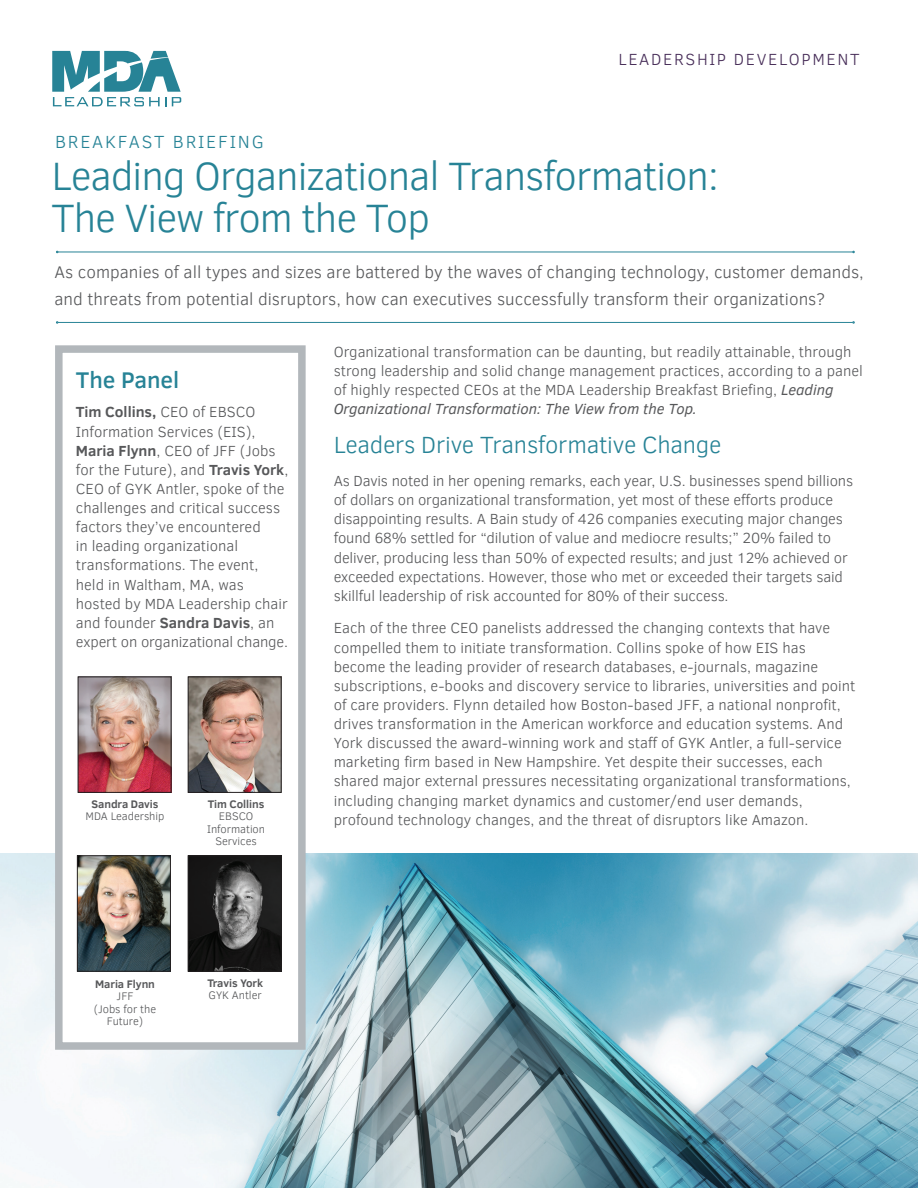
<style>
.page{position:relative;width:918px;height:1188px;background:#fff}
.page>*{position:absolute;margin:0;border:0;box-sizing:border-box;transform-origin:0 0}
.t1{font:300 40.5px/42px "Clear Sans";letter-spacing:-.025em;color:#278396}
.t2{font:300 24px "Clear Sans";letter-spacing:-.01em;color:#278396}
.t3{font:500 23.25px "Clear Sans";letter-spacing:-.005em;color:#278396}
.t4{font:300 18px "Clear Sans";letter-spacing:.1em;color:#278396}
.t5{font:300 17.25px/27px "Clear Sans";color:#57585a}
.t6{font:300 16.5px "Clear Sans";letter-spacing:.1em;color:#482e59}
.t7{font:300 15px/19.2px "Clear Sans";color:#57585a}
.t8{font:300 11.25px/12.1px "Clear Sans";letter-spacing:-.005em;color:#57585a;text-align:center}
.t9{font:700 11.25px "Clear Sans";letter-spacing:-.005em;color:#57585a}
.s1{font-weight:400;font-style:italic}
.s2{font-weight:700}
</style>
<div class="page">
<img style="left:0;top:853px;width:918px;height:335px">
<div style="left:55px;top:345px;width:251px;height:705px;background:#fff;border:8px solid #b2b7bb"></div>
<img style="left:80px;top:679px;width:89px;height:112px">
<div style="left:78px;top:677px;width:93px;height:116px;border:1px solid #231f20"></div>
<img style="left:79px;top:858px;width:90px;height:111px">
<div style="left:77px;top:856px;width:94px;height:115px;border:1px solid #231f20"></div>
<img style="left:190px;top:679px;width:89px;height:112px">
<div style="left:188px;top:677px;width:93px;height:116px;border:1px solid #231f20"></div>
<img style="left:190px;top:858px;width:89px;height:111px">
<div style="left:188px;top:856px;width:93px;height:115px;border:1px solid #231f20"></div>
<svg style="left:52px;top:51px;width:129px;height:55px"></svg>
<hr style="left:58px;top:252px;width:795px;height:1px;background:#278396">
<hr style="left:58px;top:322px;width:795px;height:1px;background:#278396">
<p class="t6" style="left:618px;top:49px;width:243px">LEADERSHIP DEVELOPMENT</p>
<p class="t4" style="left:55px;top:130px;width:210px">BREAKFAST BRIEFING</p>
<h1 class="t1" style="left:52px;top:155px;width:669px">Leading Organizational Transformation:<br>The View from the Top</h1>
<p class="t5" style="left:55px;top:259px;width:811px">As companies of all types and sizes are battered by the waves of changing technology, customer demands, and threats from potential disruptors, how can executives successfully transform their organizations?</p>
<p class="t7" style="left:334px;top:342px;width:531px">Organizational transformation can be daunting, but readily attainable, through strong leadership and solid change management practices, according to a panel of highly respected CEOs at the MDA Leadership Breakfast Briefing, <span class="s1">Leading Organizational Transformation: The View from the Top.</span></p>
<h2 class="t2" style="left:334px;top:429px;width:389px">Leaders Drive Transformative Change</h2>
<p class="t7" style="left:334px;top:471px;width:521px">As Davis noted in her opening remarks, each year, U.S. businesses spend billions of dollars on organizational transformation, yet most of these efforts produce disappointing results. A Bain study of 426 companies executing major changes found 68% settled for “dilution of value and mediocre results;” 20% failed to deliver, producing less than 50% of expected results; and just 12% achieved or exceeded expectations. However, those who met or exceeded their targets said skillful leadership of risk accounted for 80% of their success.</p>
<p class="t7" style="left:334px;top:619px;width:523px">Each of the three CEO panelists addressed the changing contexts that have compelled them to initiate transformation. Collins spoke of how EIS has become the leading provider of research databases, e-journals, magazine subscriptions, e-books and discovery service to libraries, universities and point of care providers. Flynn detailed how Boston-based JFF, a national nonprofit, drives transformation in the American workforce and education systems. And York discussed the award-winning work and staff of GYK Antler, a full-service marketing firm based in New Hampshire. Yet despite their successes, each shared major external pressures necessitating organizational transformations, including changing market dynamics and customer/end user demands, profound technology changes, and the threat of disruptors like Amazon.</p>
<h3 class="t3" style="left:76px;top:363px;width:105px">The Panel</h3>
<p class="t7" style="left:76px;top:403px;width:214px"><span class="s2">Tim Collins,</span> CEO of EBSCO<br>Information Services (EIS),<br><span class="s2">Maria Flynn</span>, CEO of JFF (Jobs for the Future), and <span class="s2">Travis York</span>,<br>CEO of GYK Antler, spoke of the challenges and critical success factors they’ve encountered<br>in leading organizational transformations. The event, held in Waltham, MA, was hosted by MDA Leadership chair and founder <span class="s2">Sandra Davis</span>, an expert on organizational change.</p>
<p class="t9" style="left:91px;top:796px;width:69px">Sandra Davis</p>
<p class="t8" style="left:86px;top:810px;width:80px">MDA Leadership</p>
<p class="t9" style="left:208px;top:796px;width:58px">Tim Collins</p>
<p class="t8" style="left:207px;top:810px;width:59px">EBSCO<br>Information<br>Services</p>
<p class="t9" style="left:95px;top:976px;width:61px">Maria Flynn</p>
<p class="t8" style="left:94px;top:990px;width:64px">JFF<br>(Jobs for the<br>Future)</p>
<p class="t9" style="left:207px;top:975px;width:57px">Travis York</p>
<p class="t8" style="left:209px;top:989px;width:55px">GYK Antler</p>
</div>
